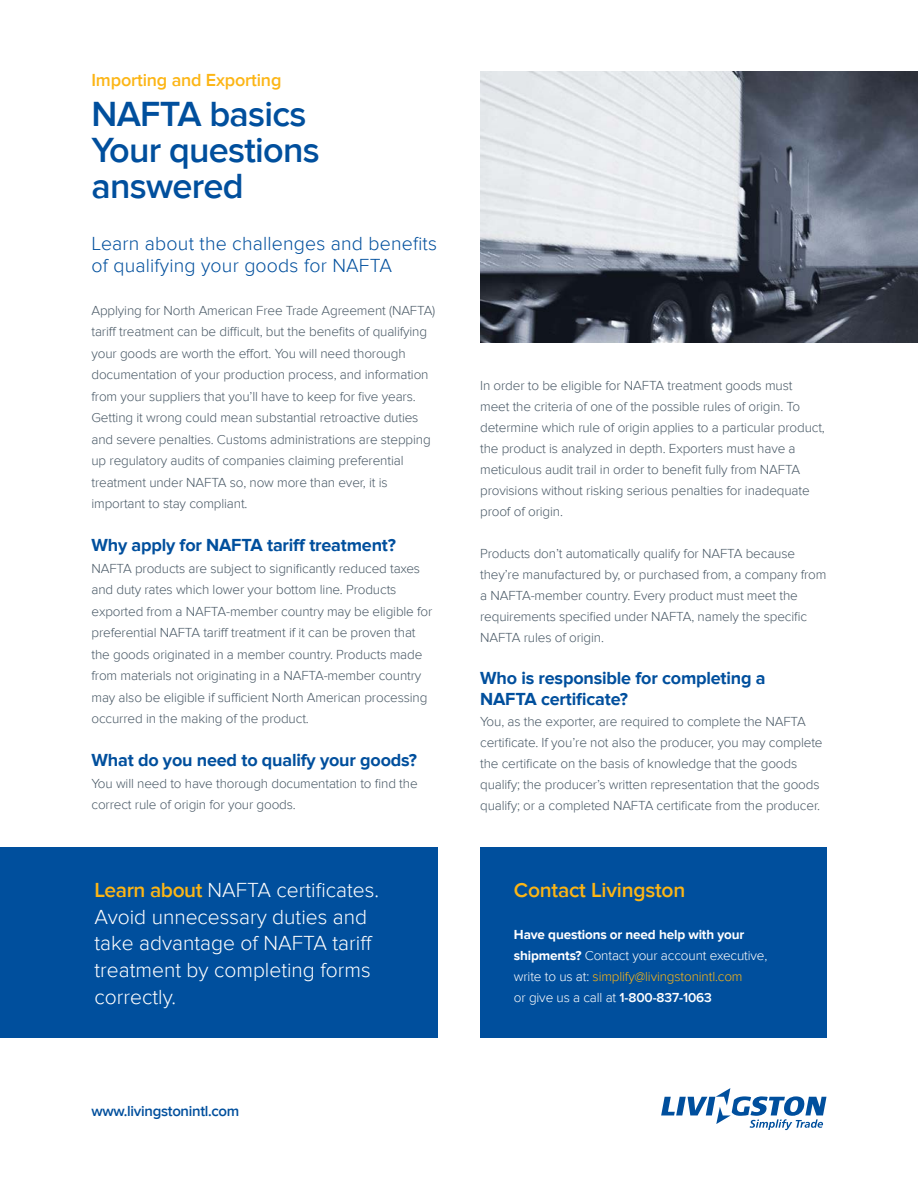
<style>
.page{position:relative;width:918px;height:1188px;background:#fff}
.page>*{position:absolute;margin:0;border:0;box-sizing:border-box;transform-origin:0 0}
.t1{font:600 36px/36px "Proxima Nova";letter-spacing:-.02em;color:#004f9d}
.t2{font:300 21px/26.5px "Proxima Nova";color:#fff}
.t3{font:600 21px "Proxima Nova";letter-spacing:-.01em;color:#fcb515}
.t4{font:300 19.5px/21.5px "Proxima Nova";letter-spacing:.01em;color:#004f9d}
.t5{font:700 18px/21px "Proxima Nova";letter-spacing:-.01em;color:#004f9d}
.t6{font:600 18px "Proxima Nova";letter-spacing:-.01em;color:#fcb515}
.t7{font:600 15px "Proxima Nova";letter-spacing:-.02em;color:#004f9d}
.t8{font:300 13.5px/21.5px "Proxima Nova";letter-spacing:-.01em;color:#485865}
.t9{font:300 13.5px/21px "Proxima Nova";letter-spacing:-.01em;color:#fff}
.s1{font-weight:600;color:#fcb515}
.s2{font-weight:700}
.s3{color:#fcb515}
.s4{font-weight:600}
</style>
<div class="page">
<svg style="left:661px;top:1088px;width:166px;height:42px"></svg>
<div style="left:0;top:847px;width:438px;height:190px;background:#004f9d"></div>
<div style="left:480px;top:847px;width:347px;height:190px;background:#004f9d"></div>
<img style="left:480px;top:72px;width:438px;height:271px">
<h3 class="t6" style="left:91px;top:70px;width:191px">Importing and Exporting</h3>
<h1 class="t1" style="left:91px;top:97px;width:230px">NAFTA basics<br>Your questions answered</h1>
<h3 class="t4" style="left:91px;top:233px;width:347px">Learn about the challenges and benefits of qualifying your goods for NAFTA</h3>
<p class="t8" style="left:91px;top:300px;width:345px">Applying for North American Free Trade Agreement (NAFTA) tariff treatment can be difficult, but the benefits of qualifying your goods are worth the effort. You will need thorough documentation of your production process, and information from your suppliers that you’ll have to keep for five years.<br>Getting it wrong could mean substantial retroactive duties and severe penalties. Customs administrations are stepping up regulatory audits of companies claiming preferential treatment under NAFTA so, now more than ever, it is important to stay compliant.</p>
<h3 class="t5" style="left:91px;top:535px;width:306px">Why apply for NAFTA tariff treatment?</h3>
<p class="t8" style="left:91px;top:558px;width:343px">NAFTA products are subject to significantly reduced taxes and duty rates which lower your bottom line. Products exported from a NAFTA-member country may be eligible for preferential NAFTA tariff treatment if it can be proven that the goods originated in a member country. Products made from materials not originating in a NAFTA-member country may also be eligible if sufficient North American processing occurred in the making of the product.</p>
<h3 class="t5" style="left:91px;top:750px;width:327px">What do you need to qualify your goods?</h3>
<p class="t8" style="left:91px;top:773px;width:328px">You will need to have thorough documentation to find the correct rule of origin for your goods.</p>
<h2 class="t2" style="left:94px;top:877px;width:286px"><span class="s1">Learn about</span> NAFTA certificates.<br>Avoid unnecessary duties and take advantage of NAFTA tariff treatment by completing forms correctly.</h2>
<p class="t7" style="left:91px;top:1102px;width:149px">www.livingstonintl.com</p>
<p class="t8" style="left:480px;top:375px;width:346px;line-height:21px">In order to be eligible for NAFTA treatment goods must meet the criteria of one of the possible rules of origin. To determine which rule of origin applies to a particular product, the product is analyzed in depth. Exporters must have a meticulous audit trail in order to benefit fully from NAFTA provisions without risking serious penalties for inadequate proof of origin.</p>
<p class="t8" style="left:480px;top:544px;width:348px;line-height:21px">Products don’t automatically qualify for NAFTA because they’re manufactured by, or purchased from, a company from a NAFTA-member country. Every product must meet the requirements specified under NAFTA, namely the specific NAFTA rules of origin.</p>
<h3 class="t5" style="left:480px;top:668px;width:287px">Who is responsible for completing a<br>NAFTA certificate?</h3>
<p class="t8" style="left:480px;top:711px;width:344px;line-height:21px">You, as the exporter, are required to complete the NAFTA certificate. If you’re not also the producer, you may complete the certificate on the basis of knowledge that the goods qualify; the producer’s written representation that the goods qualify; or a completed NAFTA certificate from the producer.</p>
<h2 class="t3" style="left:514px;top:878px;width:173px">Contact Livingston</h2>
<p class="t9" style="left:514px;top:925px;width:255px"><span class="s2">Have questions or need help with your shipments?</span> Contact your account executive, write to us at: <span class="s3">simplify@livingstonintl.com<br></span>or give us a call at <span class="s4">1-800-837-1063</span></p>
</div>
